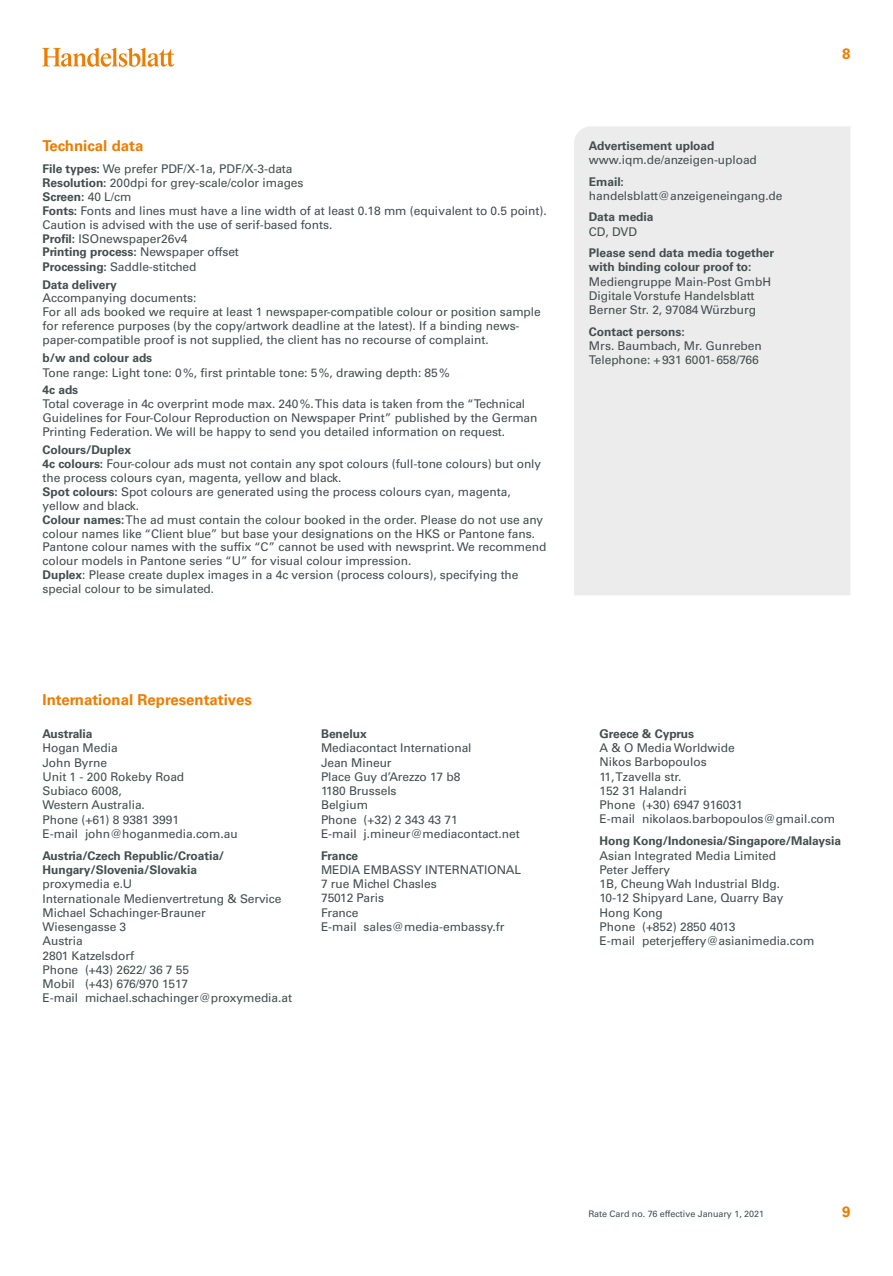
<style>
.page{position:relative;width:893px;height:1276px;background:#fff}
.page>*{position:absolute;margin:0;border:0;box-sizing:border-box;transform-origin:0 0}
.t1{font:700 15px "Univers LT Std";color:#ef7c00}
.t2{font:12px/14.2px "Univers LT Std";letter-spacing:-.005em;color:#434e4e}
.t3{font:700 12px/14.2px "Univers LT Std";letter-spacing:-.005em;color:#434e4e}
.t4{font:9px "Univers LT Std";letter-spacing:-.005em;color:#434e4e}
.s1{font-weight:700}
</style>
<div class="page">
<svg style="left:42px;top:48px;width:133px;height:19px"></svg>
<div style="left:574px;top:126px;width:276px;height:469px;background:#ececec"></div>
<p class="t1" style="left:43px;top:136px;width:102px">Technical data</p>
<p class="t2" style="left:43px;top:162px;width:506px"><span class="s1">File types:</span> We prefer PDF/X-1a, PDF/X-3-data<br><span class="s1">Resolution:</span> 200dpi for grey-scale/color images<br><span class="s1">Screen:</span> 40 L/cm<br><span class="s1">Fonts:</span> Fonts and lines must have a line width of at least 0.18 mm (equivalent to 0.5 point).<br>Caution is advised with the use of serif-based fonts.<br><span class="s1">Profil:</span> ISOnewspaper26v4<br><span class="s1">Printing process:</span> Newspaper offset<br><span class="s1">Processing:</span> Saddle-stitched</p>
<p class="t3" style="left:43px;top:277px;width:76px">Data delivery</p>
<p class="t2" style="left:43px;top:291px;width:500px">Accompanying documents:<br>For all ads booked we require at least 1 newspaper-compatible colour or position sample for reference purposes (by the copy/artwork deadline at the latest). If a binding news&shy;paper-compatible proof is not supplied, the client has no recourse of complaint.</p>
<p class="t3" style="left:43px;top:351px;width:111px">b/w and colour ads</p>
<p class="t2" style="left:43px;top:365px;width:409px">Tone range: Light tone: 0%, first printable tone: 5%, drawing depth: 85%</p>
<p class="t3" style="left:43px;top:383px;width:37px">4c ads</p>
<p class="t2" style="left:43px;top:397px;width:496px">Total coverage in 4c overprint mode max. 240%. This data is taken from the “Technical<br>Guidelines for Four-Colour Reproduction on Newspaper Print” published by the German<br>Printing Federation. We will be happy to send you detailed information on request.</p>
<p class="t2" style="left:43px;top:443px;width:505px;line-height:13.8px"><span class="s1">Colours/Duplex<br>4c colours:</span> Four-colour ads must not contain any spot colours (full-tone colours) but only the process colours cyan, magenta, yellow and black.<br><span class="s1">Spot colours:</span> Spot colours are generated using the process colours cyan, magenta, yellow and black.<br><span class="s1">Colour names:</span> The ad must contain the colour booked in the order. Please do not use any colour names like “Client blue” but base your designations on the HKS or Pantone fans.<br>Pantone colour names with the suffix “C” cannot be used with newsprint. We recommend colour models in Pantone series “U” for visual colour impression.<br><span class="s1">Duplex</span>: Please create duplex images in a 4c version (process colours), specifying the special colour to be simulated.</p>
<p class="t1" style="left:43px;top:690px;width:211px">International Representatives</p>
<p class="t3" style="left:43px;top:727px;width:52px">Australia</p>
<p class="t2" style="left:43px;top:741px;width:197px">Hogan Media<br>John Byrne<br>Unit 1 - 200 Rokeby Road<br>Subiaco 6008,<br>Western Australia.<br>Phone (+61) 8 9381 3991<br>E-mail john@hoganmedia.com.au</p>
<p class="t3" style="left:43px;top:848px;width:183px">Austria/Czech Republic/Croatia/<br>Hungary/Slovenia/Slovakia</p>
<p class="t2" style="left:43px;top:877px;width:251px">proxymedia e.U<br>Internationale Medienvertretung &amp; Service<br>Michael Schachinger-Brauner<br>Wiesengasse 3<br>Austria<br>2801 Katzelsdorf<br>Phone (+43) 2622/ 36 7 55<br>Mobil (+43) 676/970 1517<br>E-mail michael.schachinger@proxymedia.at</p>
<p class="t3" style="left:321px;top:727px;width:47px">Benelux</p>
<p class="t2" style="left:321px;top:741px;width:200px">Mediacontact International<br>Jean Mineur<br>Place Guy d’Arezzo 17 b8<br>1180 Brussels<br>Belgium<br>Phone (+32) 2 343 43 71<br>E-mail j.mineur@mediacontact.net</p>
<p class="t3" style="left:321px;top:848px;width:39px">France</p>
<p class="t2" style="left:321px;top:862px;width:202px">MEDIA EMBASSY INTERNATIONAL<br>7 rue Michel Chasles<br>75012 Paris<br>France<br>E-mail sales@media-embassy.fr</p>
<p class="t3" style="left:589px;top:139px;width:127px">Advertisement upload</p>
<p class="t2" style="left:589px;top:153px;width:170px">www.iqm.de/anzeigen-upload</p>
<p class="t3" style="left:589px;top:174px;width:37px">Email:</p>
<p class="t2" style="left:589px;top:189px;width:195px">handelsblatt@anzeigeneingang.de</p>
<p class="t3" style="left:589px;top:210px;width:66px">Data media</p>
<p class="t2" style="left:589px;top:224px;width:50px">CD, DVD</p>
<p class="t3" style="left:589px;top:246px;width:187px">Please send data media together with binding colour proof to:</p>
<p class="t2" style="left:589px;top:274px;width:184px">Mediengruppe Main-Post GmbH<br>Digitale Vorstufe Handelsblatt<br>Berner Str. 2, 97084 Würzburg</p>
<p class="t3" style="left:589px;top:324px;width:97px">Contact persons:</p>
<p class="t2" style="left:589px;top:338px;width:174px">Mrs. Baumbach, Mr. Gunreben<br>Telephone: +931 6001-658/766</p>
<p class="t1" style="left:842px;top:44px;width:10px">8</p>
<p class="t3" style="left:600px;top:726px;width:96px">Greece &amp; Cyprus</p>
<p class="t2" style="left:600px;top:741px;width:237px">A &amp; O Media Worldwide<br>Nikos Barbopoulos<br>11, Tzavella str.<br>152 31 Halandri<br>Phone (+30) 6947 916031<br>E-mail nikolaos.barbopoulos@gmail.com</p>
<p class="t3" style="left:600px;top:834px;width:243px">Hong Kong/Indonesia/Singapore/Malaysia</p>
<p class="t2" style="left:600px;top:848px;width:216px">Asian Integrated Media Limited<br>Peter Jeffery<br>1B, Cheung Wah Industrial Bldg.<br>10-12 Shipyard Lane, Quarry Bay<br>Hong Kong<br>Phone (+852) 2850 4013<br>E-mail peterjeffery@asianimedia.com</p>
<p class="t4" style="left:588px;top:1208px;width:177px">Rate Card no. 76 effective January 1, 2021</p>
<p class="t1" style="left:842px;top:1202px;width:10px">9</p>
</div>
